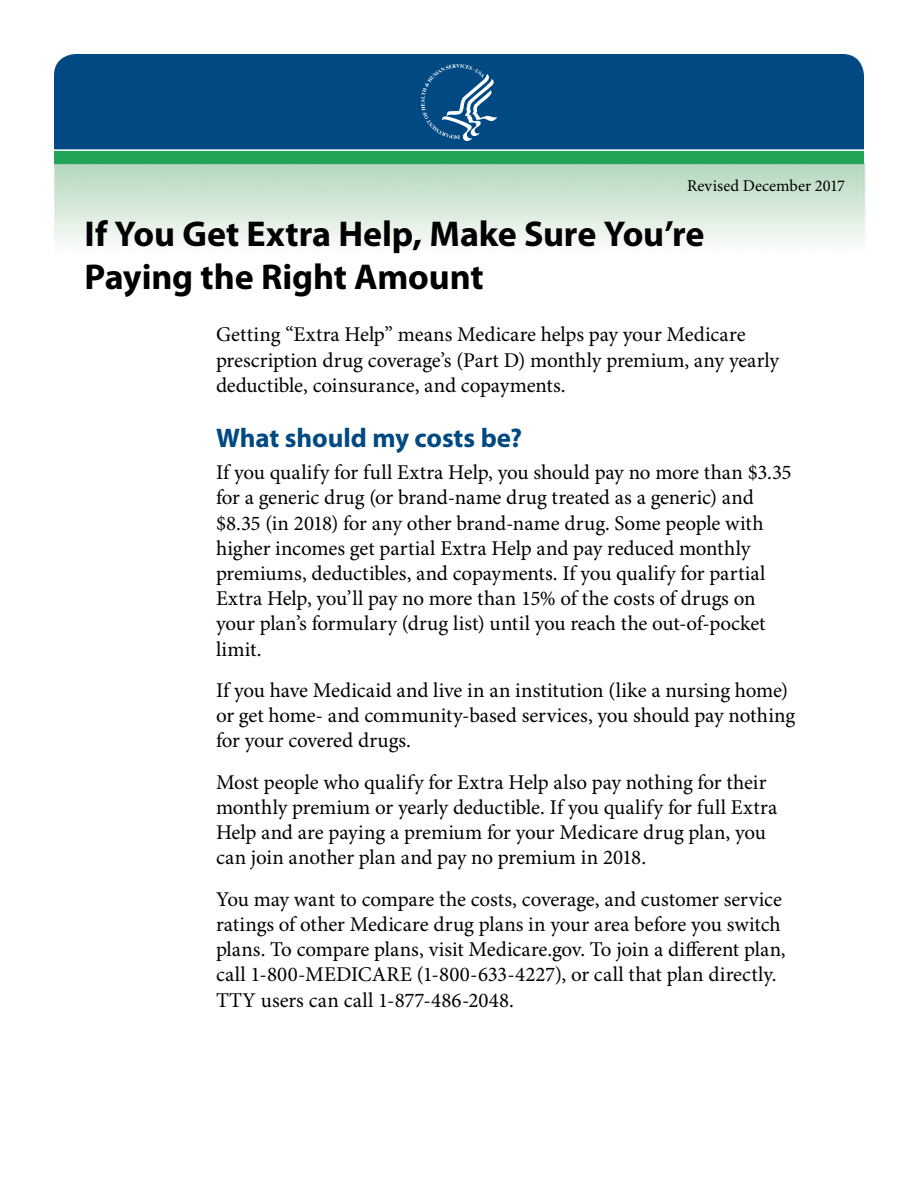
<style>
.page{position:relative;width:918px;height:1188px;background:#fff}
.page>*{position:absolute;margin:0;border:0;box-sizing:border-box;transform-origin:0 0}
.Heading_1{font:700 36px/43.2px "Myriad Pro";letter-spacing:-.005em;color:#000}
.Heading_2{font:700 27px "Myriad Pro";letter-spacing:-.005em;color:#004983}
.Text{font:21px/25.2px "Minion Pro";letter-spacing:-.005em;color:#000}
.t1{font:16.5px "Minion Pro";letter-spacing:.005em;color:#000}
</style>
<div class="page">
<div style="left:54px;top:54px;width:810px;height:95px;background:#004983"></div>
<div style="left:54px;top:150px;width:810px;height:14px;background:#21a457"></div>
<hr style="left:54px;top:149px;width:810px;height:2px;background:#fff">
<svg style="left:421px;top:64px;width:76px;height:77px;background:#2a6797"></svg>
<p class="t1" style="left:687px;top:176px;width:159px">Revised December 2017</p>
<h1 class="Heading_1" style="left:85px;top:213px;width:621px">If You Get Extra Help, Make Sure You’re<br>Paying the Right Amount</h1>
<h2 class="Text" style="left:216px;top:323px;width:565px">Getting “Extra Help” means Medicare helps pay your Medicare prescription drug coverage’s (Part D) monthly premium, any yearly deductible, coinsurance, and copayments.</h2>
<h2 class="Heading_2" style="left:216px;top:423px;width:308px">What should my costs be?</h2>
<h2 class="Text" style="left:216px;top:461px;width:577px">If you qualify for full Extra Help, you should pay no more than $3.35 for a generic drug (or brand-name drug treated as a generic) and $8.35 (in 2018) for any other brand-name drug. Some people with higher incomes get partial Extra Help and pay reduced monthly premiums, deductibles, and copayments. If you qualify for partial Extra Help, you’ll pay no more than 15% of the costs of drugs on your plan’s formulary (drug list) until you reach the out-of-pocket limit.</h2>
<h2 class="Text" style="left:216px;top:678px;width:581px">If you have Medicaid and live in an institution (like a nursing home) or get home- and community-based services, you should pay nothing for your covered drugs.</h2>
<h2 class="Text" style="left:216px;top:770px;width:563px">Most people who qualify for Extra Help also pay nothing for their monthly premium or yearly deductible. If you qualify for full Extra Help and are paying a premium for your Medicare drug plan, you can join another plan and pay no premium in 2018.</h2>
<h2 class="Text" style="left:216px;top:887px;width:571px">You may want to compare the costs, coverage, and customer service ratings of other Medicare drug plans in your area before you switch plans. To compare plans, visit Medicare.gov. To join a different plan, call 1-800-MEDICARE (1-800-633-4227), or call that plan directly.<br>TTY users can call 1-877-486-2048.</h2>
</div>
